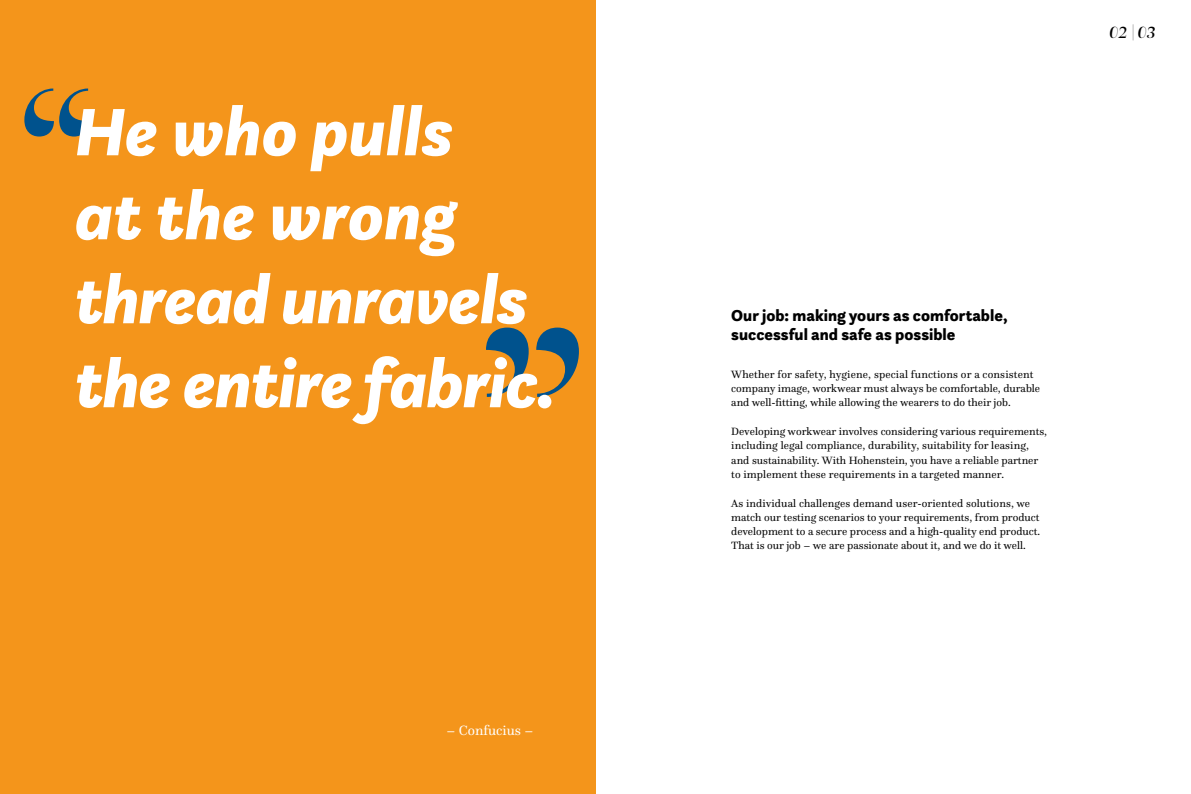
<style>
.page{position:relative;width:1191px;height:794px;background:#fff}
.page>*{position:absolute;margin:0;border:0;box-sizing:border-box;transform-origin:0 0}
.t1{font:900 216.6px "Questa Grande";color:#00528d}
.t2{font:900 150px "Questa Grande";color:#00528d}
.t3{font:italic 900 70px/84px "Questa Sans";letter-spacing:-.015em;color:#fff}
.t4{font:italic 500 17px "Questa Grande";color:#000}
.t5{font:900 16.5px/19.8px "Questa Sans";color:#000}
.t6{font:14px "Questa";color:#fff}
.t7{font:11px/14.3px "Questa";color:#000}
</style>
<div class="page">
<div style="left:0;top:0;width:595px;height:794px;background:#f4951b"></div>
<h2 class="t2" style="left:20px;top:50px;width:75px">“</h2>
<h3 class="t3" style="left:75px;top:89px;width:482px">He who pulls<br>at the wrong thread unravels the entire fabric.</h3>
<h1 class="t1" style="left:477px;top:272px;width:109px">”</h1>
<p class="t6" style="left:446px;top:722px;width:88px">– Confucius –</p>
<h3 class="t4" style="left:1109px;top:22px;width:48px">02 | 03</h3>
<h3 class="t5" style="left:731px;top:305px;width:278px">Our job: making yours as comfortable, successful and safe as possible</h3>
<p class="t7" style="left:731px;top:367px;width:310px">Whether for safety, hygiene, special functions or a consistent company image, workwear must always be comfortable, durable and well-fitting, while allowing the wearers to do their job.</p>
<p class="t7" style="left:731px;top:424px;width:317px">Developing workwear involves considering various requirements, including legal compliance, durability, suitability for leasing, and sustainability. With Hohenstein, you have a reliable partner to implement these requirements in a targeted manner.</p>
<p class="t7" style="left:731px;top:495px;width:310px">As individual challenges demand user-oriented solutions, we match our testing scenarios to your requirements, from product development to a secure process and a high-quality end product.<br>That is our job – we are passionate about it, and we do it well.</p>
</div>
